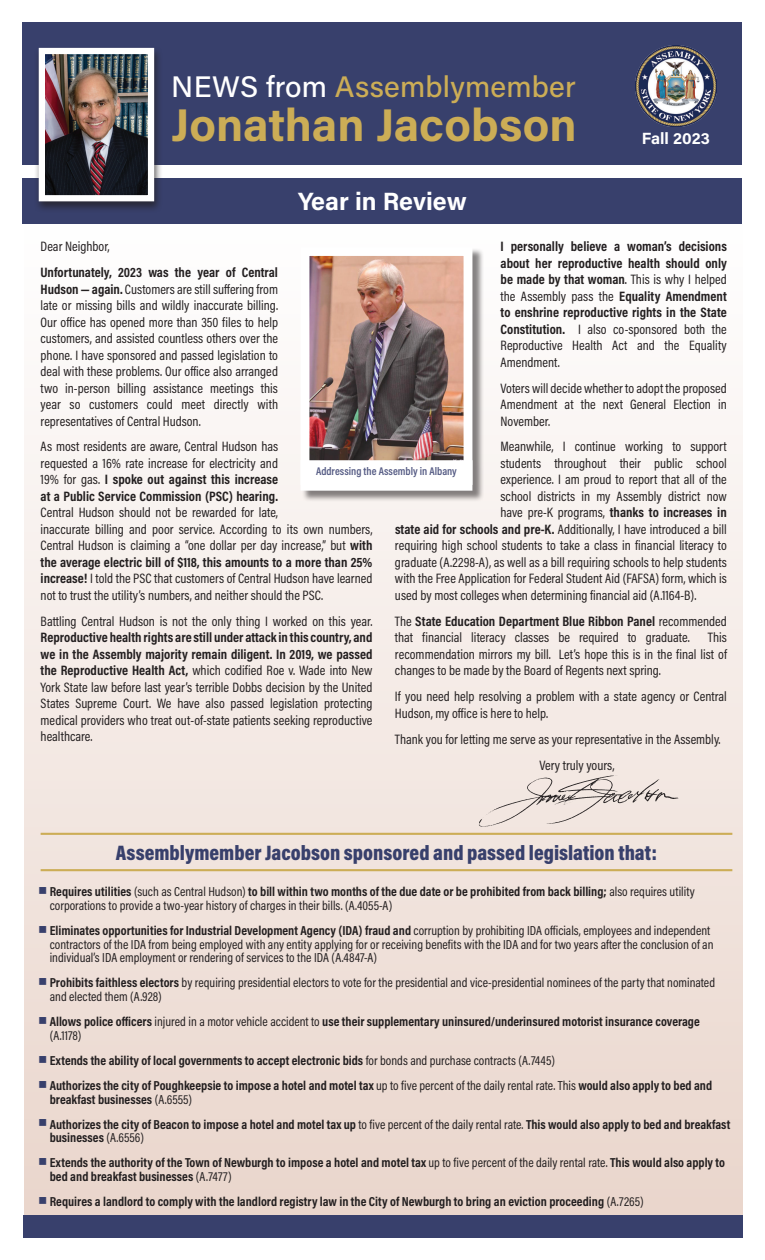
<style>
.page{position:relative;width:765px;height:1260px;background:#fff}
.page>*{position:absolute;margin:0;border:0;box-sizing:border-box;transform-origin:0 0}
.t1{font:700 45.88px "Acumin Pro";color:#ccad56}
.t2{font:500 29.62px "Acumin Pro";letter-spacing:.005em;color:#ccad56}
.Intro_Header{font:700 25px "Acumin Pro";color:#fff}
.Body_HeadingA{font:900 21.12px "Acumin Pro Cond";color:#38406c}
.t3{font:700 16.25px "Acumin Pro";letter-spacing:.005em;color:#fff}
.Body{font:13.75px/16.5px "Acumin Pro Cond";color:#231f20;text-align:justify}
.Body-2{font:700 13.75px/16.5px "Acumin Pro Cond";color:#231f20;text-align:justify}
.Body_Bullet{font:700 13.12px/13.8px "Acumin Pro Cond";color:#231f20}
.Body_Bullet-2{font:13.12px/13.8px "Acumin Pro Cond";color:#231f20}
.t4{font:600 11.25px "Acumin Pro Cond";color:#545a83}
.s1{color:#fff}
.s2{font-weight:700}
.s3{font-weight:500}
.s4{font-weight:400}
.s5{font-family:"Bree";color:#38406c}
.s6{font-family:"Bree";font-weight:400;color:#38406c}
</style>
<div class="page">
<div style="left:24px;top:224px;width:718px;height:992px;background:linear-gradient(to bottom,#fefefe,#e9d5cb)"></div>
<div style="left:22px;top:22px;width:720px;height:143px;background:#38406c"></div>
<div style="left:23px;top:1215px;width:719px;height:23px;background:#38406c"></div>
<div style="left:302px;top:248px;width:182px;height:254px;background:#231f20;opacity:.55"></div>
<img style="left:311px;top:257px;width:151px;height:203px">
<div style="left:301px;top:247px;width:171px;height:244px;border:9px solid #fff"></div>
<div style="left:301px;top:461px;width:171px;height:23px;background:#fff"></div>
<div style="left:301px;top:460px;width:171px;height:25px;border:1px solid #fff"></div>
<div style="left:22px;top:179px;width:720px;height:45px;background:#38406c"></div>
<img style="left:635px;top:45px;width:82px;height:82px">
<div style="left:34px;top:45px;width:129px;height:168px;background:#231f20;opacity:.7"></div>
<img style="left:46px;top:55px;width:101px;height:139px">
<div style="left:39px;top:48px;width:115px;height:153px;border:6px solid #fff"></div>
<img style="left:474px;top:770px;width:210px;height:61px">
<hr style="left:41px;top:833px;width:691px;height:2px;background:#ccad56">
<hr style="left:41px;top:869px;width:691px;height:2px;background:#ccad56">
<p class="t2" style="left:171px;top:66px;width:406px"><span class="s1">NEWS from</span> Assemblymember</p>
<p class="t1" style="left:171px;top:93px;width:407px">Jonathan Jacobson</p>
<p class="Intro_Header" style="left:298px;top:184px;width:170px">Year in Review</p>
<p class="t3" style="left:642px;top:127px;width:70px">Fall 2023</p>
<p class="Body" style="left:41px;top:238px;width:71px">Dear Neighbor,</p>
<p class="Body" style="left:41px;top:264px;width:239px"><span class="s2">Unfortunately, 2023 was the year of Central Hudson — again.</span> Customers are still suffering from late or missing bills and wildly inaccurate billing.<br>Our office has opened more than 350 files to help customers, and assisted countless others over the phone. I have sponsored and passed legislation to deal with these problems. Our office also arranged two in-person billing assistance meetings this year so customers could meet directly with representatives of Central Hudson.</p>
<p class="Body" style="left:41px;top:438px;width:333px;text-align:left">As most residents are aware, Central Hudson has<br>requested a 16% rate increase for electricity and<br>19% for gas. <span class="s2">I spoke out against this increase<br>at a Public Service Commission (PSC) hearing.<br></span>Central Hudson should not be rewarded for late,<br>inaccurate billing and poor service. According to its own numbers, Central Hudson is claiming a “one dollar per day increase,” but <span class="s2">with the average electric bill of $118, this amounts to a more than 25% increase!</span> I told the PSC that customers of Central Hudson have learned not to trust the utility’s numbers, and neither should the PSC.</p>
<p class="Body" style="left:41px;top:613px;width:333px">Battling Central Hudson is not the only thing I worked on this year.<br><span class="s2">Reproductive health rights are still under attack in this country, and we in the Assembly majority remain diligent. In 2019, we passed the Reproductive Health Act,</span> which codified Roe v. Wade into New York State law before last year’s terrible Dobbs decision by the United States Supreme Court. We have also passed legislation protecting medical providers who treat out-of-state patients seeking reproductive healthcare.</p>
<p class="Body-2" style="left:501px;top:238px;width:228px">I personally believe a woman’s decisions about her reproductive health should only be made by that woman<span class="s3">.</span> <span class="s4">This is why I helped the Assembly pass the</span> Equality Amendment to enshrine reproductive rights in the State Constitution. <span class="s4">I also co-sponsored both the Reproductive Health Act and the Equality Amendment.</span></p>
<p class="Body" style="left:501px;top:379px;width:228px">Voters will decide whether to adopt the proposed Amendment at the next General Election in November.</p>
<p class="Body" style="left:501px;top:438px;width:228px">Meanwhile, I continue working to support</p>
<p class="Body" style="left:501px;top:455px;width:228px">students throughout their public school</p>
<p class="Body" style="left:501px;top:471px;width:228px">experience. I am proud to report that all of the</p>
<p class="Body" style="left:501px;top:488px;width:228px">school districts in my Assembly district now</p>
<p class="Body-2" style="left:501px;top:504px;width:228px"><span class="s4">have pre-K programs,</span> thanks to increases in</p>
<p class="Body" style="left:395px;top:521px;width:333px"><span class="s2">state aid for schools and pre-K.</span> Additionally, I have introduced a bill</p>
<p class="Body" style="left:395px;top:537px;width:333px">requiring high school students to take a class in financial literacy to</p>
<p class="Body" style="left:395px;top:554px;width:333px">graduate (A.2298-A), as well as a bill requiring schools to help students</p>
<p class="Body" style="left:395px;top:570px;width:333px">with the Free Application for Federal Student Aid (FAFSA) form, which is</p>
<p class="Body" style="left:395px;top:587px;width:303px">used by most colleges when determining financial aid (A.1164-B).</p>
<p class="Body" style="left:395px;top:613px;width:333px">The <span class="s2">State Education Department Blue Ribbon Panel</span> recommended that financial literacy classes be required to graduate.</p>
<p class="t4" style="left:316px;top:464px;width:142px">Addressing the Assembly in Albany</p>
<p class="Body" style="left:395px;top:629px;width:333px;text-indent:313px">This recommendation mirrors my bill. Let’s hope this is in the final list of changes to be made by the Board of Regents next spring.</p>
<p class="Body" style="left:395px;top:688px;width:333px">If you need help resolving a problem with a state agency or Central<br>Hudson, my office is here to help.</p>
<p class="Body" style="left:395px;top:731px;width:327px">Thank you for letting me serve as your representative in the Assembly.</p>
<p class="Body" style="left:539px;top:757px;width:76px">Very truly yours,</p>
<p class="Body_HeadingA" style="left:116px;top:839px;width:543px">Assemblymember Jacobson sponsored and passed legislation that:</p>
<p class="Body_Bullet-2" style="left:50px;top:884px;width:647px;text-indent:-11px"><span class="s5">◼</span> <span class="s2">Requires utilities</span> (such as Central Hudson) <span class="s2">to bill within two months of the due date or be prohibited from back billing;</span> also requires utility corporations to provide a two-year history of charges in their bills. (A.4055-A)</p>
<p class="Body_Bullet-2" style="left:50px;top:923px;width:665px;text-indent:-11px"><span class="s5">◼</span> <span class="s2">Eliminates opportunities for Industrial Development Agency (IDA) fraud and</span> corruption by prohibiting IDA officials, employees and independent contractors of the IDA from being employed with any entity applying for or receiving benefits with the IDA and for two years after the conclusion of an individual’s IDA employment or rendering of services to the IDA (A.4847-A)</p>
<p class="Body_Bullet-2" style="left:50px;top:976px;width:667px;text-indent:-11px"><span class="s5">◼</span> <span class="s2">Prohibits faithless electors</span> by requiring presidential electors to vote for the presidential and vice-presidential nominees of the party that nominated and elected them (A.928)</p>
<p class="Body_Bullet" style="left:50px;top:1014px;width:652px;text-indent:-11px"><span class="s6">◼</span> Allows police officers <span class="s4">injured in a motor vehicle accident to</span> use their supplementary uninsured/underinsured motorist insurance coverage <span class="s4">(A.1178)</span></p>
<p class="Body_Bullet" style="left:38px;top:1053px;width:518px"><span class="s6">◼</span> Extends the ability of local governments to accept electronic bids <span class="s4">for bonds and purchase contracts (A.7445)</span></p>
<p class="Body_Bullet" style="left:50px;top:1078px;width:664px;text-indent:-11px"><span class="s6">◼</span> Authorizes the city of Poughkeepsie to impose a hotel and motel tax <span class="s4">up to five percent of the daily rental rate. This</span> would also apply to bed and breakfast businesses <span class="s4">(A.6555)</span></p>
<p class="Body_Bullet" style="left:50px;top:1117px;width:682px;text-indent:-11px"><span class="s6">◼</span> Authorizes the city of Beacon to impose a hotel and motel tax up <span class="s4">to five percent of the daily rental rate.</span> This would also apply to bed and breakfast businesses <span class="s4">(A.6556)</span></p>
<p class="Body_Bullet" style="left:50px;top:1156px;width:677px;text-indent:-11px"><span class="s6">◼</span> Extends the authority of the Town of Newburgh to impose a hotel and motel tax <span class="s4">up to five percent of the daily rental rate.</span> This would also apply to bed and breakfast businesses <span class="s4">(A.7477)</span></p>
<p class="Body_Bullet" style="left:38px;top:1194px;width:607px"><span class="s6">◼</span> Requires a landlord to comply with the landlord registry law in the City of Newburgh to bring an eviction proceeding <span class="s4">(A.7265)</span></p>
</div>
